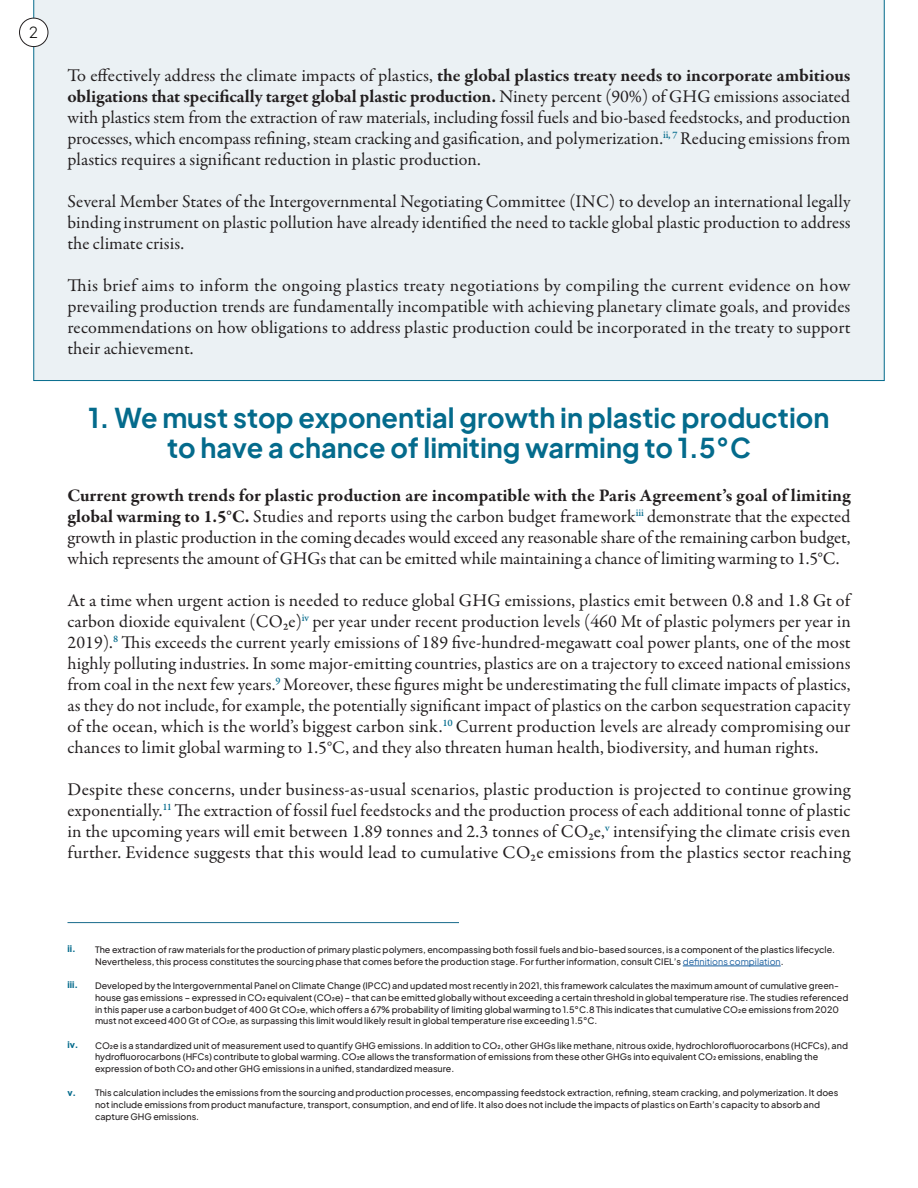
<style>
.page{position:relative;width:918px;height:1188px;background:#fff}
.page>*{position:absolute;margin:0;border:0;box-sizing:border-box;transform-origin:0 0}
.t1{font:700 27px/30px "Plus Jakarta Sans";color:#046b8c;text-align:center}
.t2{font:18px/21px "Garamond Premr Pro";letter-spacing:.005em;color:#231f20;text-align:justify}
.t3{font:300 15px "Plus Jakarta Sans";color:#040503}
.t4{font:500 9px/12px "Plus Jakarta Sans";color:#231f20}
.t5{font:800 9px "Plus Jakarta Sans";color:#046b8c}
.s1{font-weight:700}
.s2{font-weight:400;color:#175d9e}
</style>
<div class="page">
<div style="left:33px;top:0;width:852px;height:381px;background:#ebf1f4"></div>
<hr style="left:683px;top:966px;width:98px;height:1px;background:#175d9e">
<hr style="left:68px;top:922px;width:391px;height:1px;background:#186a8c">
<div style="left:20px;top:18px;width:28px;height:29px;background:#fff;border-radius:50%"></div>
<div style="left:19px;top:18px;width:29px;height:29px;border:1px solid #231f20;border-radius:50%"></div>
<p class="t3" style="left:29px;top:20px;width:10px">2</p>
<p class="t2" style="left:68px;top:65px;width:785px">To effectively address the climate impacts of plastics, <span class="s1">the global plastics treaty needs to incorporate ambitious obligations that specifically target global plastic production.</span> Ninety percent (90%) of GHG emissions associated with plastics stem from the extraction of raw materials, including fossil fuels and bio-based feedstocks, and production processes, which encompass refining, steam cracking and gasification, and polymerization.<sup>ii,</sup> <sup>7</sup> Reducing emissions from plastics requires a significant reduction in plastic production.</p>
<p class="t2" style="left:68px;top:191px;width:785px">Several Member States of the Intergovernmental Negotiating Committee (INC) to develop an international legally binding instrument on plastic pollution have already identified the need to tackle global plastic production to address the climate crisis.</p>
<p class="t2" style="left:68px;top:275px;width:785px">This brief aims to inform the ongoing plastics treaty negotiations by compiling the current evidence on how prevailing production trends are fundamentally incompatible with achieving planetary climate goals, and provides recommendations on how obligations to address plastic production could be incorporated in the treaty to support their achievement.</p>
<h1 class="t1" style="left:88px;top:400px;width:743px">1. We must stop exponential growth in plastic production to have a chance of limiting warming to 1.5°C</h1>
<p class="t2" style="left:68px;top:485px;width:785px"><span class="s1">Current growth trends for plastic production are incompatible with the Paris Agreement’s goal of limiting global warming to 1.5°C.</span> Studies and reports using the carbon budget framework<sup>iii</sup> demonstrate that the expected growth in plastic production in the coming decades would exceed any reasonable share of the remaining carbon budget, which represents the amount of GHGs that can be emitted while maintaining a chance of limiting warming to 1.5°C.</p>
<p class="t2" style="left:68px;top:590px;width:785px">At a time when urgent action is needed to reduce global GHG emissions, plastics emit between 0.8 and 1.8 Gt of carbon dioxide equivalent (CO₂e)<sup>iv</sup> per year under recent production levels (460 Mt of plastic polymers per year in 2019).<sup>8</sup> This exceeds the current yearly emissions of 189 five-hundred-megawatt coal power plants, one of the most highly polluting industries. In some major-emitting countries, plastics are on a trajectory to exceed national emissions from coal in the next few years.<sup>9</sup> Moreover, these figures might be underestimating the full climate impacts of plastics, as they do not include, for example, the potentially significant impact of plastics on the carbon sequestration capacity of the ocean, which is the world’s biggest carbon sink.<sup>10</sup> Current production levels are already compromising our chances to limit global warming to 1.5°C, and they also threaten human health, biodiversity, and human rights.</p>
<p class="t2" style="left:68px;top:779px;width:785px">Despite these concerns, under business-as-usual scenarios, plastic production is projected to continue growing exponentially.<sup>11</sup> The extraction of fossil fuel feedstocks and the production process of each additional tonne of plastic in the upcoming years will emit between 1.89 tonnes and 2.3 tonnes of CO₂e,<sup>v</sup> intensifying the climate crisis even further. Evidence suggests that this would lead to cumulative CO₂e emissions from the plastics sector reaching</p>
<p class="t5" style="left:68px;top:941px;width:10px">ii.</p>
<p class="t5" style="left:68px;top:977px;width:12px">iii.</p>
<p class="t5" style="left:68px;top:1037px;width:12px">iv.</p>
<p class="t5" style="left:68px;top:1085px;width:10px">v.</p>
<p class="t4" style="left:95px;top:942px;width:742px">The extraction of raw materials for the production of primary plastic polymers, encompassing both fossil fuels and bio-based sources, is a component of the plastics lifecycle.<br>Nevertheless, this process constitutes the sourcing phase that comes before the production stage. For further information, consult CIEL’s <span class="s2">definitions compilation</span>.</p>
<p class="t4" style="left:95px;top:978px;width:755px">Developed by the Intergovernmental Panel on Climate Change (IPCC) and updated most recently in 2021, this framework calculates the maximum amount of cumulative green&shy;house gas emissions – expressed in CO2 equivalent (CO2e) – that can be emitted globally without exceeding a certain threshold in global temperature rise. The studies referenced in this paper use a carbon budget of 400 Gt CO2e, which offers a 67% probability of limiting global warming to 1.5°C.8 This indicates that cumulative CO2e emissions from 2020 must not exceed 400 Gt of CO2e, as surpassing this limit would likely result in global temperature rise exceeding 1.5°C.</p>
<p class="t4" style="left:95px;top:1038px;width:755px">CO2e is a standardized unit of measurement used to quantify GHG emissions. In addition to CO2, other GHGs like methane, nitrous oxide, hydrochlorofluorocarbons (HCFCs), and hydrofluorocarbons (HFCs) contribute to global warming. CO2e allows the transformation of emissions from these other GHGs into equivalent CO2 emissions, enabling the expression of both CO2 and other GHG emissions in a unified, standardized measure.</p>
<p class="t4" style="left:95px;top:1086px;width:745px">This calculation includes the emissions from the sourcing and production processes, encompassing feedstock extraction, refining, steam cracking, and polymerization. It does not include emissions from product manufacture, transport, consumption, and end of life. It also does not include the impacts of plastics on Earth’s capacity to absorb and capture GHG emissions.</p>
</div>
